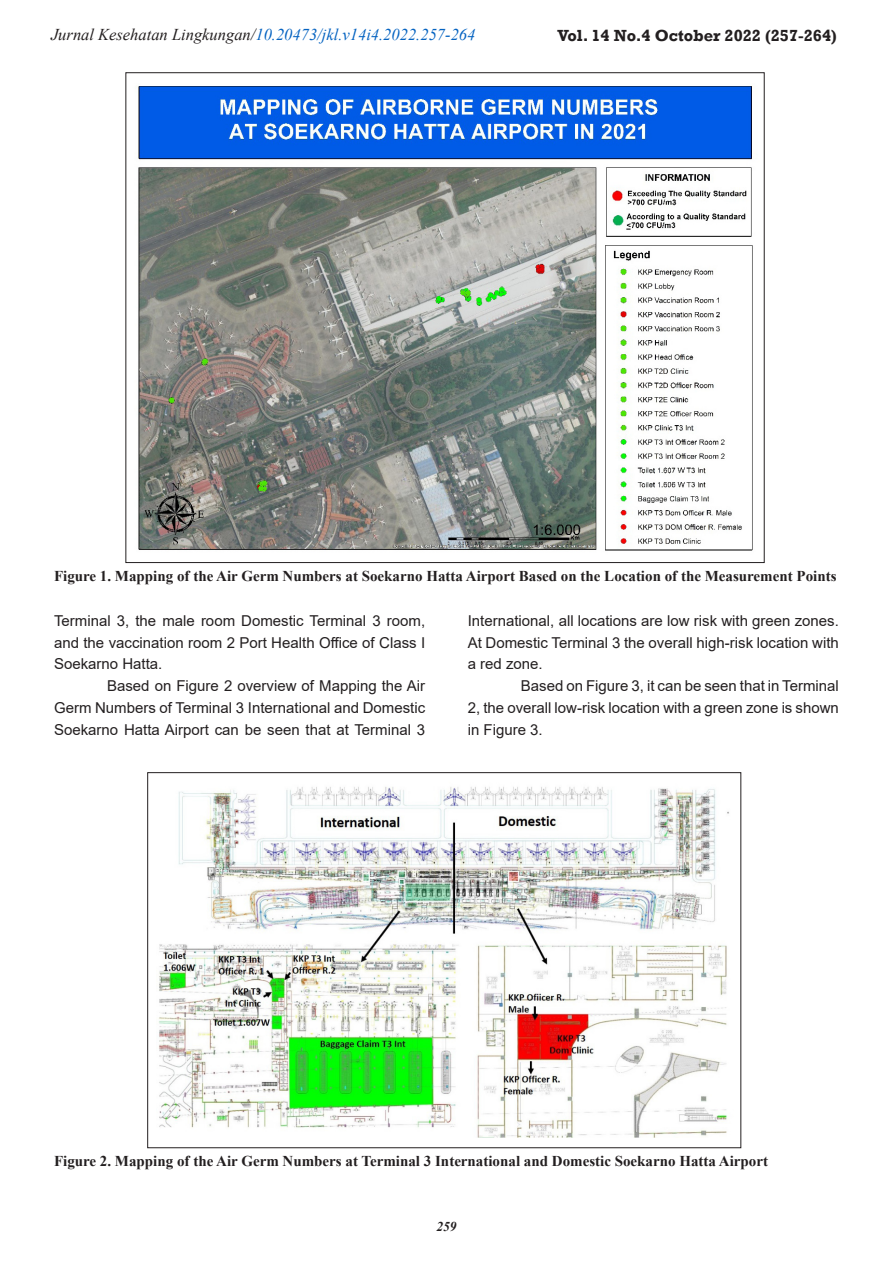
<style>
.page{position:relative;width:893px;height:1263px;background:#fff}
.page>*{position:absolute;margin:0;border:0;box-sizing:border-box;transform-origin:0 0}
.t1{font:italic 16.5px "Times New Roman";color:#0563c1}
.t2{font:700 16.5px "Rockwell";color:#231f20}
.isi_sub_1{font:15px/21.8px "Arial";color:#231f20;text-align:justify}
.judul_tabel{font:700 15px "Times New Roman";color:#231f20}
.sumber_tbl_fig{font:italic 700 13.5px "Times New Roman";color:#231f20}
.s1{color:#231f20}
</style>
<div class="page">
<img style="left:136px;top:86px;width:617px;height:465px">
<img style="left:158px;top:787px;width:571px;height:350px">
<p class="t1" style="left:51px;top:23px;width:426px"><span class="s1">Jurnal Kesehatan Lingkungan/</span>10.20473/jkl.v14i4.2022.257-264</p>
<p class="t2" style="left:558px;top:26px;width:281px">Vol. 14 No.4 October 2022 (257-264)</p>
<p class="judul_tabel" style="left:54px;top:565px;width:784px">Figure 1. Mapping of the Air Germ Numbers at Soekarno Hatta Airport Based on the Location of the Measurement Points</p>
<p class="isi_sub_1" style="left:54px;top:609px;width:373px">Terminal 3, the male room Domestic Terminal 3 room, and the vaccination room 2 Port Health Office of Class I Soekarno Hatta.</p>
<p class="isi_sub_1" style="left:54px;top:675px;width:373px;text-indent:53px">Based on Figure 2 overview of Mapping the Air Germ Numbers of Terminal 3 International and Domestic Soekarno Hatta Airport can be seen that at Terminal 3</p>
<p class="isi_sub_1" style="left:468px;top:609px;width:373px">International, all locations are low risk with green zones.<br>At Domestic Terminal 3 the overall high-risk location with a red zone.</p>
<p class="isi_sub_1" style="left:468px;top:675px;width:373px;text-indent:53px">Based on Figure 3, it can be seen that in Terminal 2, the overall low-risk location with a green zone is shown in Figure 3.</p>
<p class="judul_tabel" style="left:54px;top:1150px;width:716px">Figure 2. Mapping of the Air Germ Numbers at Terminal 3 International and Domestic Soekarno Hatta Airport</p>
<p class="sumber_tbl_fig" style="left:436px;top:1217px;width:22px">259</p>
</div>
